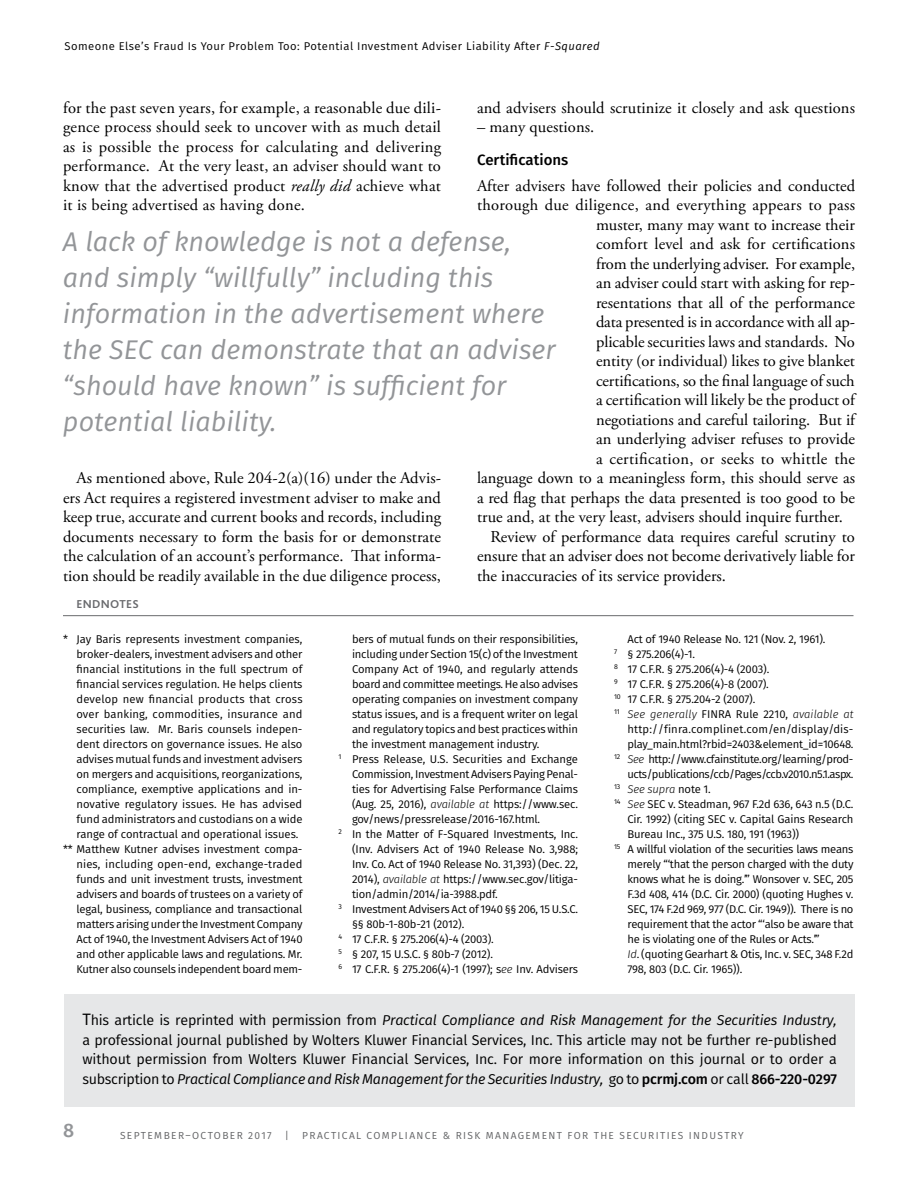
<style>
.page{position:relative;width:918px;height:1188px;background:#fff}
.page>*{position:absolute;margin:0;border:0;box-sizing:border-box;transform-origin:0 0}
.Pull_Quote_A{font:italic 27px/36px "Fira Sans";color:#939598}
.t1{font:500 19.5px "Fira Sans";color:#939598}
.Body_A_f{font:16.5px/19.5px "Adobe Garamond Pro";color:#000;text-align:justify}
.Body_A{font:16.5px/19.5px "Adobe Garamond Pro";letter-spacing:.005em;color:#000;text-align:justify}
.Body_A_f-2{font:16.5px "Adobe Garamond Pro";letter-spacing:.02em;color:#000}
.H3_A{font:500 15px "Fira Sans";color:#000}
.t2{font:14.25px/19.5px "Fira Sans";letter-spacing:-.01em;color:#000;text-align:justify}
.Endnote_H1{font:700 12px "Bliss 2";letter-spacing:.025em;color:#696a6d}
.Endnote{font:11.25px/15px "Fira Sans";letter-spacing:-.015em;color:#000;text-align:justify}
.Endnote-2{font:11.25px/15px "Fira Sans";letter-spacing:-.045em;color:#000;text-align:right}
.Running_H_A{font:11.25px "Fira Sans";letter-spacing:.04em;color:#000}
.Endnote-3{font:italic 300 11.25px "Fira Sans";letter-spacing:-.015em;color:#000}
.t3{font:10.2px "Fira Sans";letter-spacing:.135em;color:#636466}
.s1{font-style:italic}
.s2{font-weight:300;font-style:italic}
.s3{font-weight:400;font-style:normal}
.s4{font-size:16.5px}
.s5{font-weight:500}
</style>
<div class="page">
<hr style="left:63px;top:615px;width:791px;height:1px;background:#696a6d">
<div style="left:64px;top:994px;width:791px;height:113px;background:#e6e7e8"></div>
<p class="Running_H_A" style="left:64px;top:38px;width:537px">Someone Else’s Fraud Is Your Problem Too: Potential Investment Adviser Liability After <span class="s1">F-Squared</span></p>
<p class="Body_A_f" style="left:63px;top:98px;width:380px">for the past seven years, for example, a reasonable due dili&shy;gence process should seek to uncover with as much detail as is possible the process for calculating and delivering performance. At the very least, an adviser should want to know that the advertised product <span class="s1">really did</span> achieve what it is being advertised as having done.</p>
<p class="Body_A" style="left:477px;top:98px;width:380px">and advisers should scrutinize it closely and ask questions</p>
<p class="Body_A" style="left:477px;top:118px;width:119px">– many questions.</p>
<p class="H3_A" style="left:477px;top:148px;width:93px">Certifications</p>
<p class="Body_A_f" style="left:477px;top:176px;width:380px">After advisers have followed their policies and conducted</p>
<p class="Body_A_f" style="left:477px;top:196px;width:380px">thorough due diligence, and everything appears to pass</p>
<p class="Body_A_f" style="left:596px;top:215px;width:261px">muster, many may want to increase their</p>
<p class="Body_A_f" style="left:596px;top:235px;width:261px">comfort level and ask for certifications</p>
<p class="Body_A_f" style="left:596px;top:254px;width:261px">from the underlying adviser. For example,</p>
<p class="Body_A_f" style="left:596px;top:274px;width:260px">an adviser could start with asking for rep-</p>
<p class="Body_A_f" style="left:596px;top:293px;width:260px">resentations that all of the performance</p>
<p class="Body_A_f" style="left:596px;top:313px;width:260px">data presented is in accordance with all ap-</p>
<p class="Body_A_f" style="left:596px;top:332px;width:260px">plicable securities laws and standards. No</p>
<p class="Body_A_f" style="left:596px;top:352px;width:261px">entity (or individual) likes to give blanket</p>
<p class="Body_A_f" style="left:596px;top:371px;width:260px">certifications, so the final language of such</p>
<p class="Body_A_f" style="left:596px;top:391px;width:260px">a certification will likely be the product of</p>
<p class="Body_A_f" style="left:596px;top:410px;width:261px">negotiations and careful tailoring. But if</p>
<p class="Body_A_f" style="left:596px;top:430px;width:260px">an underlying adviser refuses to provide</p>
<p class="Body_A_f-2" style="left:596px;top:448px;width:261px">a certification, or seeks to whittle the</p>
<p class="Body_A_f" style="left:477px;top:469px;width:380px">language down to a meaningless form, this should serve as</p>
<p class="Body_A_f" style="left:477px;top:488px;width:380px">a red flag that perhaps the data presented is too good to be</p>
<p class="Body_A_f" style="left:477px;top:508px;width:367px">true and, at the very least, advisers should inquire further.</p>
<p class="Body_A" style="left:477px;top:527px;width:380px;text-indent:14px">Review of performance data requires careful scrutiny to ensure that an adviser does not become derivatively liable for the inaccuracies of its service providers.</p>
<p class="Pull_Quote_A" style="left:63px;top:223px;width:494px">A lack of knowledge is not a defense, and simply “willfully” including this information in the advertisement where the SEC can demonstrate that an adviser “should have known” is sufficient for potential liability.</p>
<p class="Body_A" style="left:63px;top:469px;width:380px;text-indent:14px">As mentioned above, Rule 204-2(a)(16) under the Advis&shy;ers Act requires a registered investment adviser to make and keep true, accurate and current books and records, including documents necessary to form the basis for or demonstrate the calculation of an account’s performance. That informa&shy;tion should be readily available in the due diligence process,</p>
<p class="Endnote_H1" style="left:76px;top:596px;width:64px">ENDNOTES</p>
<p class="Endnote" style="left:76px;top:631px;width:228px;text-indent:-14px">* Jay Baris represents investment companies, broker-dealers, investment advisers and other financial institutions in the full spectrum of financial services regulation. He helps clients develop new financial products that cross over banking, commodities, insurance and securities law. Mr. Baris counsels indepen&shy;dent directors on governance issues. He also advises mutual funds and investment advisers on mergers and acquisitions, reorganizations, compliance, exemptive applications and in&shy;novative regulatory issues. He has advised fund administrators and custodians on a wide range of contractual and operational issues.</p>
<p class="Endnote" style="left:76px;top:841px;width:228px;text-indent:-14px">** Matthew Kutner advises investment compa&shy;nies, including open-end, exchange-traded funds and unit investment trusts, investment advisers and boards of trustees on a variety of legal, business, compliance and transactional matters arising under the Investment Company Act of 1940, the Investment Advisers Act of 1940 and other applicable laws and regulations. Mr.<br>Kutner also counsels independent board mem-</p>
<p class="Endnote" style="left:627px;top:631px;width:200px">Act of 1940 Release No. 121 (Nov. 2, 1961).</p>
<p class="Endnote" style="left:614px;top:646px;width:83px"><sup>7</sup> § 275.206(4)-1.</p>
<p class="Endnote" style="left:614px;top:661px;width:157px"><sup>8</sup> 17 C.F.R. § 275.206(4)-4 (2003).</p>
<p class="Endnote" style="left:614px;top:676px;width:156px"><sup>9</sup> 17 C.F.R. § 275.206(4)-8 (2007).</p>
<p class="Endnote" style="left:614px;top:691px;width:143px"><sup>10</sup> 17 C.F.R. § 275.204-2 (2007).</p>
<p class="Endnote" style="left:628px;top:706px;width:228px;text-indent:-14px"><sup>11</sup> <span class="s2">See generally</span> FINRA Rule 2210, <span class="s2">available at </span>http://finra.complinet.com/en/display/dis&shy;play_main.html?rbid=2403&amp;element_id=10648.</p>
<p class="Endnote-2" style="left:614px;top:751px;width:241px"><sup>12</sup> <span class="s2">See</span> http://www.cfainstitute.org/learning/prod&shy;ucts/publications/ccb/Pages/ccb.v2010.n5.1.aspx.</p>
<p class="Endnote-3" style="left:614px;top:781px;width:98px"><sup>13</sup> See supra <span class="s3">note 1.</span></p>
<p class="Endnote" style="left:628px;top:796px;width:228px;text-indent:-14px"><sup>14</sup> <span class="s2">See</span> SEC v. Steadman, 967 F.2d 636, 643 n.5 (D.C.<br>Cir. 1992) (citing SEC v. Capital Gains Research Bureau Inc., 375 U.S. 180, 191 (1963))</p>
<p class="Endnote" style="left:628px;top:841px;width:228px;text-indent:-14px"><sup>15</sup> A willful violation of the securities laws means merely “‘that the person charged with the duty knows what he is doing.’” Wonsover v. SEC, 205<br>F.3d 408, 414 (D.C. Cir. 2000) (quoting Hughes v.<br>SEC, 174 F.2d 969, 977 (D.C. Cir. 1949)). There is no requirement that the actor “‘also be aware that he is violating one of the Rules or Acts.’”</p>
<p class="Endnote" style="left:628px;top:946px;width:227px"><span class="s2">Id</span>. (quoting Gearhart &amp; Otis, Inc. v. SEC, 348 F.2d<br>798, 803 (D.C. Cir. 1965)).</p>
<p class="t2" style="left:82px;top:1010px;width:756px"><span class="s4">T</span>his article is reprinted with permission from <span class="s1">Practical Compliance and Risk Management for the Securities Industry, </span>a professional journal published by Wolters Kluwer Financial Services, Inc. This article may not be further re-published without permission from Wolters Kluwer Financial Services, Inc. For more information on this journal or to order a subscription to <span class="s1">Practical Compliance and Risk Management for the Securities Industry,</span> go to <span class="s5">pcrmj.com</span> or call <span class="s5">866-220-0297</span></p>
<p class="Endnote" style="left:352px;top:631px;width:228px">bers of mutual funds on their responsibilities, including under Section 15(c) of the Investment Company Act of 1940, and regularly attends board and committee meetings. He also advises operating companies on investment company status issues, and is a frequent writer on legal and regulatory topics and best practices within the investment management industry.</p>
<p class="Endnote" style="left:352px;top:751px;width:228px;text-indent:-14px"><sup>1</sup> Press Release, U.S. Securities and Exchange Commission, Investment Advisers Paying Penal&shy;ties for Advertising False Performance Claims (Aug. 25, 2016), <span class="s2">available at</span> https://www.sec. gov/news/pressrelease/2016-167.html.</p>
<p class="Endnote" style="left:352px;top:826px;width:228px;text-indent:-14px"><sup>2</sup> In the Matter of F-Squared Investments, Inc. (Inv. Advisers Act of 1940 Release No. 3,988; Inv. Co. Act of 1940 Release No. 31,393) (Dec. 22, 2014), <span class="s2">available at</span> https://www.sec.gov/litiga&shy;tion/admin/2014/ia-3988.pdf.</p>
<p class="Endnote" style="left:352px;top:901px;width:228px;text-indent:-14px"><sup>3</sup> Investment Advisers Act of 1940 §§ 206, 15 U.S.C. §§ 80b-1-80b-21 (2012).</p>
<p class="Endnote" style="left:339px;top:931px;width:157px"><sup>4</sup> 17 C.F.R. § 275.206(4)-4 (2003).</p>
<p class="Endnote" style="left:339px;top:946px;width:156px"><sup>5</sup> § 207, 15 U.S.C. § 80b-7 (2012).</p>
<p class="Endnote" style="left:339px;top:961px;width:241px"><sup>6</sup> 17 C.F.R. § 275.206(4)-1 (1997); s<span class="s2">ee</span> Inv. Advisers</p>
<h2 class="t1" style="left:63px;top:1114px;width:13px">8</h2>
<p class="t3" style="left:120px;top:1128px;width:153px">SEPTEMBER–OCTOBER 2017</p>
<p class="t3" style="left:285px;top:1128px;width:6px">|</p>
<p class="t3" style="left:302px;top:1128px;width:443px">PRACTICAL COMPLIANCE &amp; RISK MANAGEMENT FOR THE SECURITIES INDUSTRY</p>
</div>
